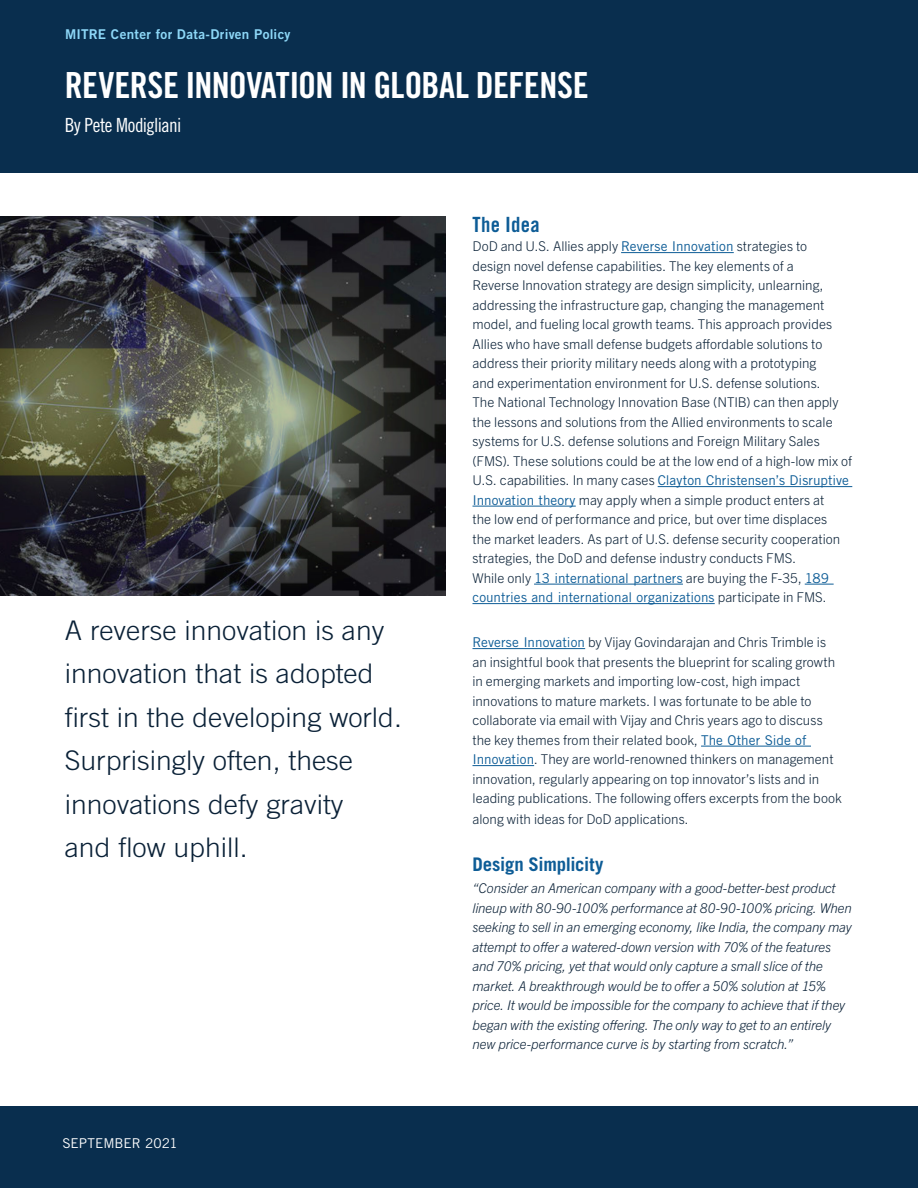
<style>
.page{position:relative;width:918px;height:1188px;background:#fff}
.page>*{position:absolute;margin:0;border:0;box-sizing:border-box;transform-origin:0 0}
.t1{font:36px "Trade Gothic LT Pro Bd Cn 20";letter-spacing:-.015em;color:#fff}
.t2{font:300 27px/43.5px "Trade Gothic LT Pro";color:#0a2137;scale:1.05 1}
.t3{font:21px "Trade Gothic LT Pro Bd Cn 20";letter-spacing:.01em;color:#0d5c96}
.t4{font:19.5px "Trade Gothic LT Pro Cn 18";letter-spacing:-.035em;color:#fff}
.t5{font:700 18.75px "Trade Gothic LT Pro";letter-spacing:-.015em;color:#0d5c96}
.t6{font:300 13.5px/19.5px "Trade Gothic Next LT Pro";color:#0a2137}
.t7{font:italic 300 13.5px/19.5px "Trade Gothic Next LT Pro";letter-spacing:-.01em;color:#0a2137}
.t8{font:13.5px "Trade Gothic LT Pro";letter-spacing:.005em;color:#0d5c96}
.t9{font:13.5px "Trade Gothic LT Pro Bd 2";letter-spacing:.02em;color:#8dd7f7}
.t10{font:13.5px "Trade Gothic LT Pro";color:#fff}
.s1{font-family:"Trade Gothic LT Pro";font-weight:400;color:#0d5c96}
.s2{font-family:"Trade Gothic Next LT Pro";font-weight:300;color:#0a2137}
</style>
<div class="page">
<div style="left:0;top:0;width:918px;height:173px;background:#092e4e"></div>
<hr style="left:621px;top:252px;width:113px;height:1px;background:#0d5c96">
<hr style="left:658px;top:486px;width:194px;height:1px;background:#0d5c96">
<hr style="left:472px;top:506px;width:104px;height:1px;background:#0d5c96">
<hr style="left:534px;top:584px;width:149px;height:1px;background:#0d5c96">
<svg style="left:805px;top:584px;width:29px;height:1px"></svg>
<hr style="left:472px;top:603px;width:243px;height:1px;background:#0d5c96">
<hr style="left:472px;top:648px;width:113px;height:1px;background:#0d5c96">
<hr style="left:701px;top:746px;width:110px;height:1px;background:#0d5c96">
<hr style="left:472px;top:765px;width:62px;height:1px;background:#0d5c96">
<div style="left:0;top:1107px;width:918px;height:81px;background:#092e4e"></div>
<img style="left:0;top:216px;width:445px;height:379px">
<p class="t9" style="left:65px;top:26px;width:227px">MITRE Center for Data-Driven Policy</p>
<h1 class="t1" style="left:65px;top:63px;width:525px">REVERSE INNOVATION IN GLOBAL DEFENSE</h1>
<h3 class="t4" style="left:65px;top:114px;width:118px">By Pete Modigliani</h3>
<h2 class="t2" style="left:65px;top:608px;width:323px">A reverse innovation is any innovation that is adopted first in the developing world.<br>Surprisingly often, these innovations defy gravity<br>and flow uphill.</h2>
<p class="t10" style="left:62px;top:1135px;width:117px">SEPTEMBER 2021</p>
<h3 class="t3" style="left:472px;top:212px;width:69px">The Idea</h3>
<p class="t6" style="left:472px;top:236px;width:381px">DoD and U.S. Allies apply <span class="s1">Reverse Innovation</span> strategies to<br>design novel defense capabilities. The key elements of a<br>Reverse Innovation strategy are design simplicity, unlearning, addressing the infrastructure gap, changing the management model, and fueling local growth teams. This approach provides Allies who have small defense budgets affordable solutions to address their priority military needs along with a prototyping<br>and experimentation environment for U.S. defense solutions.<br>The National Technology Innovation Base (NTIB) can then apply the lessons and solutions from the Allied environments to scale systems for U.S. defense solutions and Foreign Military Sales (FMS). These solutions could be at the low end of a high-low mix of</p>
<p class="t8" style="left:472px;top:472px;width:378px"><span class="s2">U.S. capabilities. In many cases</span> Clayton Christensen’s Disruptive</p>
<p class="t6" style="left:472px;top:489px;width:369px"><span class="s1">Innovation theory</span> may apply when a simple product enters at the low end of performance and price, but over time displaces the market leaders. As part of U.S. defense security cooperation strategies, the DoD and defense industry conducts FMS.<br>While only <span class="s1">13 international partners</span> are buying the F-35, <span class="s1">189</span></p>
<p class="t8" style="left:472px;top:589px;width:356px">countries and international organizations <span class="s2">participate in FMS.</span></p>
<p class="t6" style="left:472px;top:632px;width:371px"><span class="s1">Reverse Innovation</span> by Vijay Govindarajan and Chris Trimble is an insightful book that presents the blueprint for scaling growth in emerging markets and importing low-cost, high impact innovations to mature markets. I was fortunate to be able to collaborate via email with Vijay and Chris years ago to discuss the key themes from their related book, <span class="s1">The Other Side of Innovation</span>. They are world-renowned thinkers on management innovation, regularly appearing on top innovator’s lists and in leading publications. The following offers excerpts from the book</p>
<p class="t6" style="left:472px;top:809px;width:218px">along with ideas for DoD applications.</p>
<h3 class="t5" style="left:472px;top:853px;width:132px">Design Simplicity</h3>
<p class="t7" style="left:472px;top:878px;width:381px">“Consider an American company with a good-better-best product lineup with 80-90-100% performance at 80-90-100% pricing. When seeking to sell in an emerging economy, like India, the company may attempt to offer a watered-down version with 70% of the features and 70% pricing, yet that would only capture a small slice of the market. A breakthrough would be to offer a 50% solution at 15% price. It would be impossible for the company to achieve that if they began with the existing offering. The only way to get to an entirely new price-performance curve is by starting from scratch.”</p>
</div>
